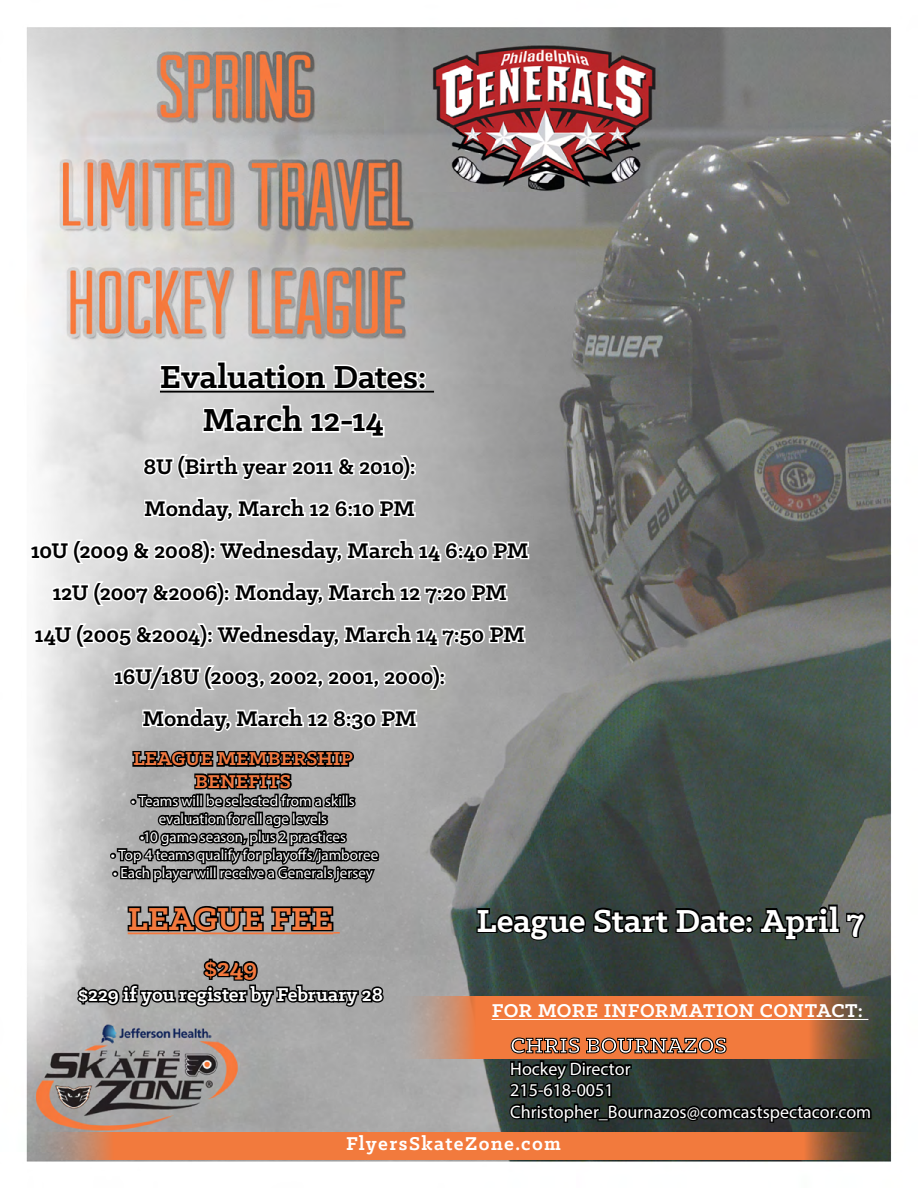
<style>
.page{position:relative;width:918px;height:1188px;background:#fff}
.page>*{position:absolute;margin:0;border:0;box-sizing:border-box;transform-origin:0 0}
.t1{font:700 36px/43.2px "Klinic Slab";letter-spacing:-.005em;color:#000;text-align:center}
.t2{font:700 36px "Klinic Slab";color:#fff}
.t3{font:700 36px "Klinic Slab";color:#f4793d}
.t4{font:700 27px "Klinic Slab";color:#f4793d}
.t5{font:700 24px/42px "Klinic Slab";letter-spacing:-.005em;color:#000;text-align:center}
.t6{font:700 24px "Klinic Slab";color:#fff}
.t7{font:700 21px "Klinic Slab";letter-spacing:.015em;color:#fff}
.t8{font:700 21px/22.5px "Klinic Slab";color:#f27940;text-align:center}
.t9{font:700 21px "Klinic Slab";letter-spacing:.065em;color:#fff}
.t10{font:18px/21.6px "Myriad Pro";color:#fff}
.t11{font:15px/18px "Myriad Pro";color:#fff;text-align:center}
</style>
<div class="page">
<img style="left:26px;top:27px;width:866px;height:1135px">
<svg style="left:33px;top:1132px;width:852px;height:28px;background:#e37b46"></svg>
<svg style="left:395px;top:996px;width:495px;height:62px;background:#ce7c51"></svg>
<hr style="left:492px;top:1019px;width:376px;height:1px;background:#fff">
<svg style="left:507px;top:1021px;width:366px;height:141px;background:#774c32"></svg>
<hr style="left:160px;top:391px;width:274px;height:2px;background:#000">
<svg style="left:158px;top:360px;width:270px;height:32px"></svg>
<svg style="left:201px;top:399px;width:141px;height:36px"></svg>
<div style="left:340px;top:420px;width:14px;height:6px;border:3px solid #fff"></div>
<svg style="left:350px;top:410px;width:36px;height:29px"></svg>
<svg style="left:142px;top:453px;width:274px;height:30px"></svg>
<svg style="left:142px;top:489px;width:275px;height:36px"></svg>
<svg style="left:29px;top:538px;width:183px;height:29px"></svg>
<div style="left:209px;top:553px;width:7px;height:7px;border:3px solid #fff;border-radius:50%"></div>
<div style="left:209px;top:546px;width:7px;height:6px;border:3px solid #fff;border-radius:50%"></div>
<svg style="left:218px;top:531px;width:313px;height:36px"></svg>
<svg style="left:32px;top:573px;width:495px;height:79px"></svg>
<svg style="left:112px;top:664px;width:330px;height:29px"></svg>
<div style="left:439px;top:679px;width:7px;height:7px;border:3px solid #fff;border-radius:50%"></div>
<div style="left:439px;top:672px;width:7px;height:6px;border:3px solid #fff;border-radius:50%"></div>
<svg style="left:475px;top:903px;width:393px;height:39px;background:#272e2b"></svg>
<svg style="left:76px;top:699px;width:343px;height:312px;background:#8c8c8b"></svg>
<h1 class="t1" style="left:160px;top:354px;width:268px">Evaluation Dates:<br>March 12-14</h1>
<p class="t5" style="left:31px;top:445px;width:500px">8U (Birth year 2011 &amp; 2010):<br>Monday, March 12 6:10 PM<br>10U (2009 &amp; 2008): Wednesday, March 14 6:40 PM 12U (2007 &amp;2006): Monday, March 12 7:20 PM<br>14U (2005 &amp;2004): Wednesday, March 14 7:50 PM 16U/18U (2003, 2002, 2001, 2000):<br>Monday, March 12 8:30 PM</p>
<p class="t8" style="left:133px;top:747px;width:221px">LEAGUE MEMBERSHIP<br>BENEFITS</p>
<p class="t11" style="left:131px;top:792px;width:225px">• Teams will be selected from a skills evaluation for all age levels</p>
<p class="t11" style="left:140px;top:828px;width:207px">•10 game season, plus 2 practices</p>
<p class="t11" style="left:111px;top:846px;width:269px">• Top 4 teams qualify for playoffs/jamboree</p>
<p class="t11" style="left:113px;top:864px;width:261px">• Each player will receive a Generals jersey</p>
<h1 class="t3" style="left:128px;top:895px;width:207px">LEAGUE FEE</h1>
<h1 class="t2" style="left:477px;top:897px;width:389px">League Start Date: April 7</h1>
<p class="t4" style="left:204px;top:950px;width:55px">$249</p>
<p class="t7" style="left:78px;top:981px;width:306px">$229 if you register by February 28</p>
<p class="t7" style="left:492px;top:997px;width:373px">FOR MORE INFORMATION CONTACT:</p>
<p class="t6" style="left:510px;top:1030px;width:218px">CHRIS BOURNAZOS</p>
<p class="t10" style="left:510px;top:1057px;width:363px">Hockey Director<br>215-618-0051<br>Christopher_Bournazos@comcastspectacor.com</p>
<p class="t9" style="left:346px;top:1130px;width:216px">FlyersSkateZone.com</p>
</div>
